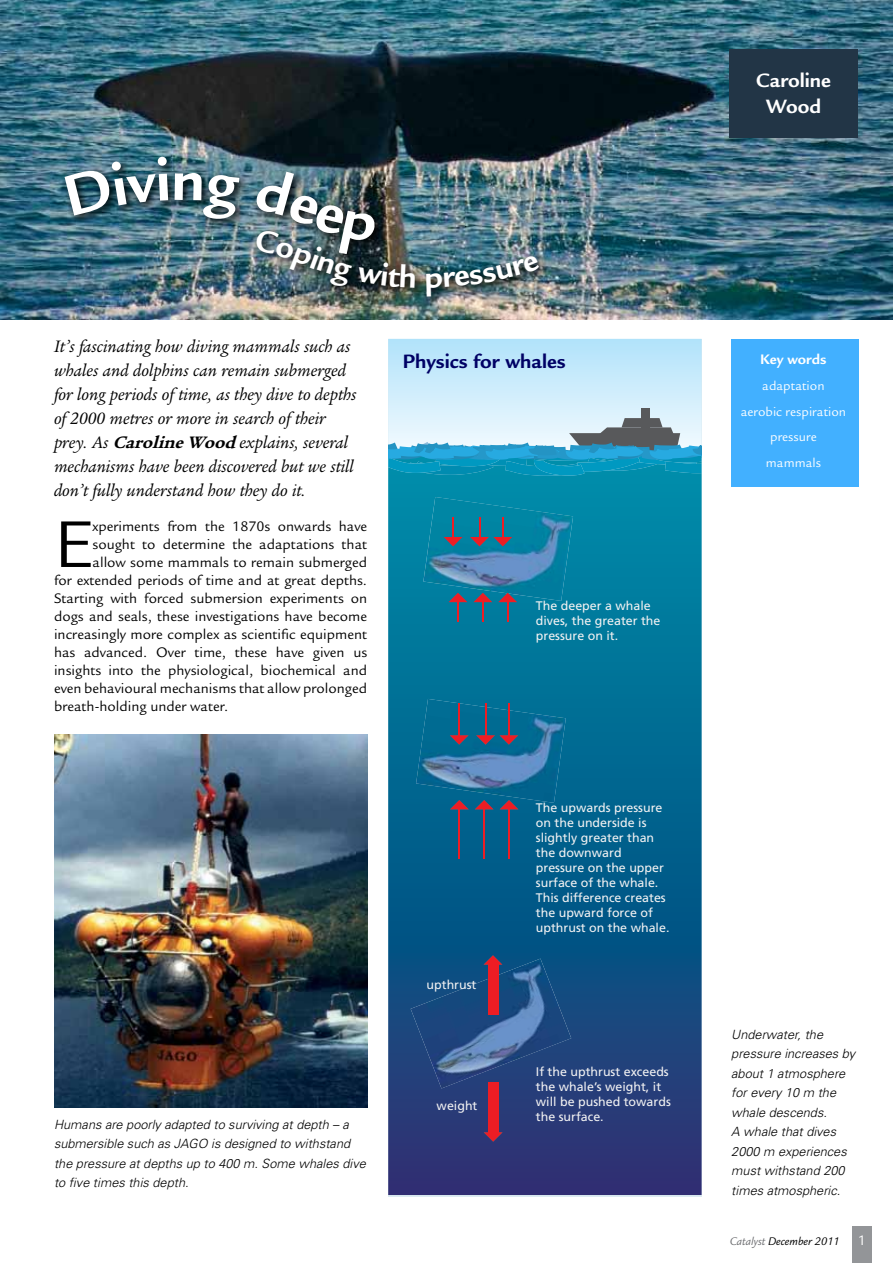
<style>
.page{position:relative;width:893px;height:1263px;background:#fff}
.page>*{position:absolute;margin:0;border:0;box-sizing:border-box;transform-origin:0 0}
.t1{font:71.85px "Legacy Sans";color:#000}
.t2{font:700 21px "Legacy Sans";color:#000165}
.t3{font:700 21px/25.5px "Legacy Sans";color:#fff;text-align:center}
.t4{font:italic 18px/24px "Legacy Ser ITC";color:#000}
.t5{font:15px "Legacy Sans";color:#000}
.t6{font:700 15px "Legacy Sans";color:#fff}
.t7{font:13.5px/26px "Legacy Sans";color:#fff;text-align:center}
.t8{font:italic 300 12.75px/19.5px "Univers";color:#000}
.t9{font:12.45px/15px "Frutiger";color:#f1f1f2}
.t10{font:italic 12px "Legacy Sans";color:#000}
.s1{font-family:"Legacy Serif";font-weight:700}
.s2{color:#6d6e71}
.s3{font-style:normal;font-size:15px;color:#fff}
</style>
<div class="page">
<div style="left:852px;top:1226px;width:20px;height:37px;background:#939598"></div>
<img style="left:0;top:0;width:893px;height:320px">
<div style="left:729px;top:49px;width:129px;height:88px;background:#223546"></div>
<div style="left:731px;top:339px;width:128px;height:147px;background:#42b0ff"></div>
<img style="left:59px;top:151px;width:326px;height:113px">
<img style="left:251px;top:225px;width:298px;height:81px">
<svg style="left:388px;top:476px;width:314px;height:719px;background:#0b5d8b"></svg>
<img style="left:423px;top:497px;width:150px;height:104px">
<img style="left:411px;top:959px;width:160px;height:129px">
<svg style="left:444px;top:518px;width:19px;height:28px"></svg>
<svg style="left:470px;top:518px;width:42px;height:28px"></svg>
<svg style="left:498px;top:593px;width:19px;height:28px"></svg>
<svg style="left:473px;top:593px;width:19px;height:28px"></svg>
<svg style="left:448px;top:593px;width:19px;height:28px"></svg>
<hr style="left:508px;top:808px;width:2px;height:51px;background:#ed1d24">
<svg style="left:500px;top:803px;width:18px;height:6px"></svg>
<img style="left:416px;top:699px;width:150px;height:104px">
<hr style="left:458px;top:703px;width:2px;height:33px;background:#ed1d24">
<svg style="left:450px;top:735px;width:19px;height:10px"></svg>
<hr style="left:486px;top:703px;width:1px;height:33px;background:#ed1d24">
<hr style="left:485px;top:703px;width:1px;height:33px;background:#ed1d24">
<hr style="left:508px;top:703px;width:2px;height:33px;background:#ed1d24">
<svg style="left:476px;top:735px;width:42px;height:10px"></svg>
<hr style="left:483px;top:808px;width:2px;height:51px;background:#ed1d24">
<svg style="left:475px;top:800px;width:19px;height:9px"></svg>
<hr style="left:458px;top:808px;width:2px;height:51px;background:#ed1d24">
<svg style="left:450px;top:800px;width:19px;height:9px"></svg>
<svg style="left:483px;top:955px;width:19px;height:10px"></svg>
<div style="left:488px;top:964px;width:10px;height:50px;background:#ed1d24"></div>
<svg style="left:484px;top:1132px;width:19px;height:10px"></svg>
<div style="left:488px;top:1083px;width:10px;height:50px;background:#ed1d24"></div>
<svg style="left:388px;top:339px;width:314px;height:137px;background:#9fd3e7"></svg>
<img style="left:54px;top:734px;width:313px;height:373px">
<svg style="left:64px;top:157px;width:105px;height:59px;background:#2f5462"></svg>
<svg style="left:175px;top:173px;width:65px;height:48px;background:#314d57"></svg>
<img style="left:254px;top:166px;width:162px;height:122px">
<img style="left:426px;top:255px;width:114px;height:41px">
<h2 class="t3" style="left:756px;top:68px;width:76px">Caroline<br>Wood</h2>
<p class="t4" style="left:54px;top:334px;width:304px">It’s fascinating how diving mammals such as whales and dolphins can remain submerged for long periods of time, as they dive to depths of 2000 metres or more in search of their prey. As <span class="s1">CarolineWood</span> explains, several mechanisms have been discovered but we still don’t fully understand how they do it.</p>
<h1 class="t1" style="left:54px;top:504px;width:40px">E</h1>
<p class="t5" style="left:93px;top:518px;width:276px">xperiments from the 1870s onwards have</p>
<p class="t5" style="left:93px;top:536px;width:276px">sought to determine the adaptations that</p>
<p class="t5" style="left:93px;top:554px;width:276px">allow some mammals to remain submerged</p>
<p class="t5" style="left:54px;top:572px;width:315px">for extended periods of time and at great depths.</p>
<p class="t5" style="left:54px;top:590px;width:315px">Starting with forced submersion experiments on</p>
<p class="t5" style="left:54px;top:608px;width:315px">dogs and seals, these investigations have become</p>
<p class="t5" style="left:54px;top:626px;width:315px">increasingly more complex as scientific equipment</p>
<p class="t5" style="left:54px;top:644px;width:315px">has advanced. Over time, these have given us</p>
<p class="t5" style="left:54px;top:662px;width:315px">insights into the physiological, biochemical and</p>
<p class="t5" style="left:54px;top:680px;width:315px">even behavioural mechanisms that allow prolonged</p>
<p class="t5" style="left:54px;top:698px;width:176px">breath-holding under water.</p>
<p class="t8" style="left:54px;top:1114px;width:313px">Humans are poorly adapted to surviving at depth – a submersible such as JAGO is designed to withstand the pressure at depths up to 400 m. Some whales dive to five times this depth.</p>
<h2 class="t2" style="left:403px;top:350px;width:165px">Physics for whales</h2>
<p class="t9" style="left:536px;top:598px;width:126px">The deeper a whale dives, the greater the pressure on it.</p>
<p class="t9" style="left:427px;top:976px;width:51px">upthrust</p>
<p class="t9" style="left:437px;top:1098px;width:42px">weight</p>
<p class="t9" style="left:536px;top:800px;width:135px">The upwards pressure on the underside is slightly greater than the downward pressure on the upper surface of the whale.<br>This difference creates the upward force of upthrust on the whale.</p>
<p class="t9" style="left:536px;top:1064px;width:136px">If the upthrust exceeds the whale’s weight, it will be pushed towards the surface.</p>
<p class="t6" style="left:760px;top:350px;width:68px">Key words</p>
<p class="t7" style="left:741px;top:373px;width:107px">adaptation aerobic respiration pressure<br>mammals</p>
<p class="t8" style="left:731px;top:1024px;width:125px">Underwater, the pressure increases by about 1 atmosphere for every 10 m the whale descends.<br>A whale that dives<br>2000 m experiences must withstand 200 times atmospheric.</p>
<p class="t10" style="left:730px;top:1235px;width:138px"><span class="s2">Catalyst</span> December 2011 <span class="s3">1</span></p>
</div>
